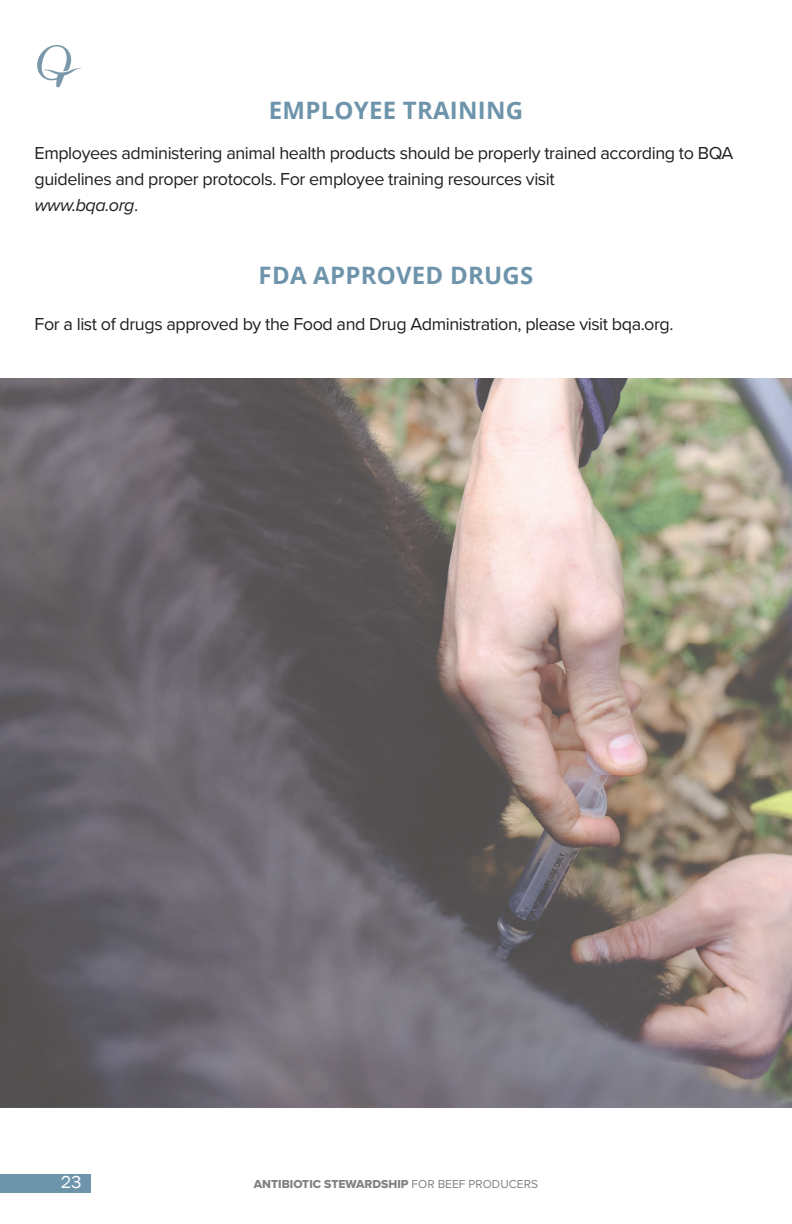
<style>
.page{position:relative;width:792px;height:1224px;background:#fff}
.page>*{position:absolute;margin:0;border:0;box-sizing:border-box;transform-origin:0 0}
.t1{font:700 24px "Open Sans";letter-spacing:.01em;color:#6e94ab}
.t2{font:18px/26px "Proxima Nova";letter-spacing:-.025em;color:#231f20}
.t3{font:17.8px "Franklin Gothic";color:#fff}
.t4{font:12px "Proxima Nova Extrabld";color:#808285}
.s1{font-style:italic}
.s2{font-family:"Proxima Nova"}
</style>
<div class="page">
<svg style="left:37px;top:45px;width:44px;height:42px"></svg>
<div style="left:0;top:1174px;width:91px;height:18px;background:#6e94ab"></div>
<img style="left:0;top:378px;width:792px;height:730px">
<h1 class="t1" style="left:269px;top:93px;width:256px">EMPLOYEE TRAINING</h1>
<p class="t2" style="left:35px;top:139px;width:700px">Employees administering animal health products should be properly trained according to BQA guidelines and proper protocols. For employee training resources visit<br><span class="s1">www.bqa.org</span>.</p>
<h1 class="t1" style="left:259px;top:258px;width:276px">FDA APPROVED DRUGS</h1>
<p class="t2" style="left:35px;top:310px;width:641px">For a list of drugs approved by the Food and Drug Administration, please visit bqa.org.</p>
<p class="t3" style="left:61px;top:1171px;width:22px">23</p>
<p class="t4" style="left:254px;top:1175px;width:286px">ANTIBIOTIC STEWARDSHIP <span class="s2">FOR BEEF PRODUCERS</span></p>
</div>
